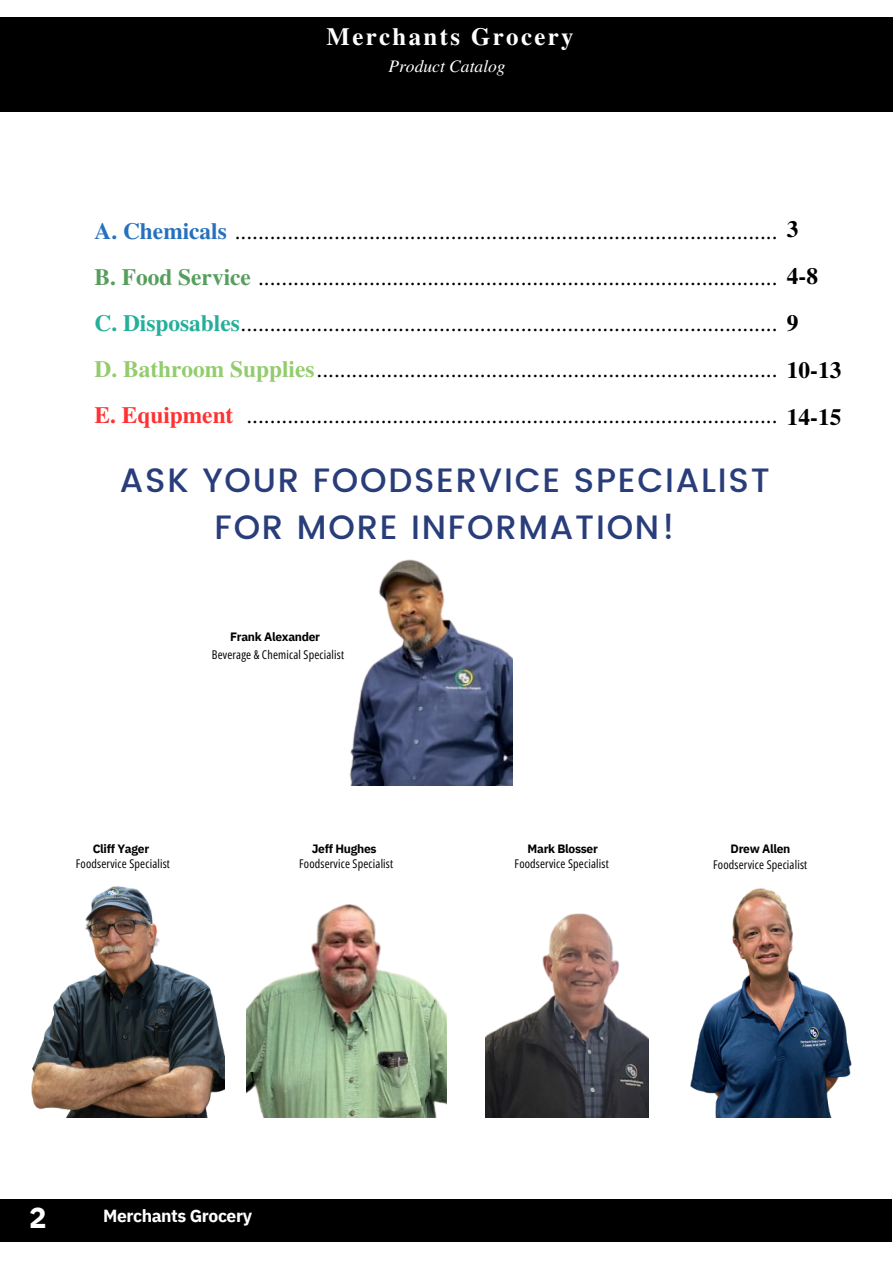
<style>
.page{position:relative;width:893px;height:1263px;background:#fff}
.page>*{position:absolute;margin:0;border:0;box-sizing:border-box;transform-origin:0 0}
.t1{font:500 33.75px/47.2px "Poppins";letter-spacing:.05em;color:#283d7a;text-align:center}
.t2{font:700 29.17px "IBM Plex Sans";color:#fff}
.t3{font:700 24.83px "Te X Gyre Termes";letter-spacing:.095em;color:#fff}
.t4{font:23.33px/46px "Te X Gyre Termes";color:#000}
.t5{font:700 23.33px "Te X Gyre Termes";color:#000}
.t6{font:700 17.48px "IBM Plex Sans";letter-spacing:-.025em;color:#fff}
.t7{font:italic 17.48px "Te X Gyre Termes";color:#fff}
.t8{font:12px "Open Sans Condensed";letter-spacing:.015em;color:#000}
.t9{font:700 12px "IBM Plex Sans";letter-spacing:-.025em;color:#000}
.s1{font-weight:700;color:#2671be}
.s2{font-weight:700;color:#569e5e}
.s3{font-weight:700}
.s4{font-weight:700;color:#24af9a}
.s5{font-weight:700;color:#93cc6d}
.s6{font-weight:700;color:#ff3131}
</style>
<div class="page">
<div style="left:0;top:18px;width:893px;height:94px;background:#000"></div>
<div style="left:0;top:1199px;width:891px;height:43px;background:#000"></div>
<img style="left:690px;top:888px;width:162px;height:229px">
<img style="left:31px;top:886px;width:193px;height:231px">
<img style="left:246px;top:904px;width:201px;height:213px">
<img style="left:486px;top:913px;width:163px;height:204px">
<img style="left:350px;top:559px;width:162px;height:226px">
<h2 class="t3" style="left:326px;top:17px;width:249px">Merchants Grocery</h2>
<h1 class="t7" style="left:388px;top:54px;width:119px">Product Catalog</h1>
<h5 class="t5" style="left:787px;top:211px;width:13px">3</h5>
<p class="t4" style="left:95px;top:207px;width:748px"><span class="s1">A. Chemicals</span> .............................................................................................<br><span class="s2">B. Food Service</span> ......................................................................................... <span class="s3">4-8<br></span><span class="s4">C. Disposables</span>............................................................................................ <span class="s3">9<br></span><span class="s5">D. Bathroom Supplies</span>............................................................................... <span class="s3">10-13<br></span><span class="s6">E. Equipment</span></p>
<h5 class="t5" style="left:787px;top:399px;width:56px">14-15</h5>
<h5 class="t4" style="left:246px;top:391px;width:532px">...........................................................................................</h5>
<p class="t1" style="left:120px;top:456px;width:651px">ASK YOUR FOODSERVICE SPECIALIST<br>FOR MORE INFORMATION!</p>
<h5 class="t9" style="left:230px;top:629px;width:92px">Frank Alexander</h5>
<p class="t8" style="left:212px;top:646px;width:134px">Beverage &amp; Chemical Specialist</p>
<h5 class="t9" style="left:93px;top:840px;width:58px">Cliff Yager</h5>
<h5 class="t9" style="left:312px;top:841px;width:66px">Jeff Hughes</h5>
<p class="t9" style="left:527px;top:841px;width:72px">Mark Blosser</p>
<p class="t9" style="left:730px;top:841px;width:61px">Drew Allen</p>
<p class="t8" style="left:76px;top:855px;width:96px">Foodservice Specialist</p>
<p class="t8" style="left:299px;top:855px;width:96px">Foodservice Specialist</p>
<p class="t8" style="left:514px;top:855px;width:96px">Foodservice Specialist</p>
<p class="t8" style="left:713px;top:856px;width:96px">Foodservice Specialist</p>
<h3 class="t2" style="left:29px;top:1198px;width:19px">2</h3>
<p class="t6" style="left:103px;top:1204px;width:150px">Merchants Grocery</p>
</div>
